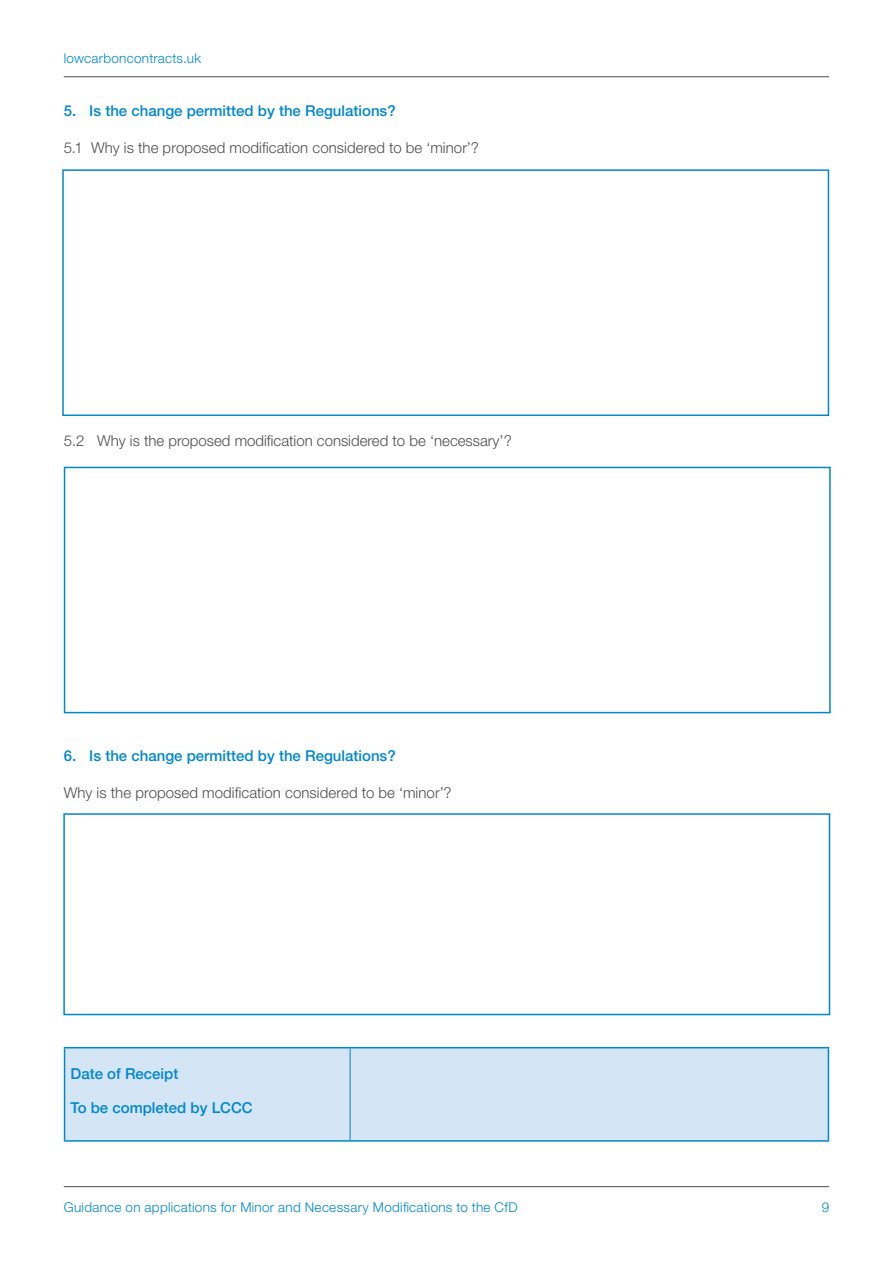
<style>
.page{position:relative;width:893px;height:1263px;background:#fff}
.page>*{position:absolute;margin:0;border:0;box-sizing:border-box;transform-origin:0 0}
.t1{font:300 15px "Helvetica Neue LT Std";letter-spacing:.005em;color:#4b4c4d}
.t2{font:500 15px "Helvetica Neue LT Std";color:#0087cd}
.t3{font:500 15px "Helvetica Neue";color:#0087cd}
.t4{font:300 13.5px "Helvetica Neue LT Std";letter-spacing:.02em;color:#0087cd}
</style>
<div class="page">
<hr style="left:64px;top:77px;width:765px;height:1px;background:#4b4c4d">
<hr style="left:64px;top:1186px;width:765px;height:1px;background:#4b4c4d">
<div style="left:65px;top:1048px;width:763px;height:92px;background:#d4e5f5"></div>
<hr style="left:64px;top:1047px;width:286px;height:1px;background:#0087cd">
<hr style="left:64px;top:1048px;width:1px;height:92px;background:#0087cd">
<hr style="left:350px;top:1047px;width:479px;height:1px;background:#0087cd">
<hr style="left:828px;top:1048px;width:1px;height:92px;background:#0087cd">
<hr style="left:64px;top:1140px;width:286px;height:2px;background:#0087cd">
<hr style="left:350px;top:1140px;width:479px;height:2px;background:#0087cd">
<hr style="left:350px;top:1048px;width:1px;height:92px;background:#0087cd">
<div style="left:62px;top:169px;width:767px;height:247px;border:2px solid #0087cd"></div>
<div style="left:64px;top:467px;width:767px;height:246px;border:2px solid #0087cd"></div>
<div style="left:63px;top:813px;width:767px;height:202px;border:2px solid #0087cd"></div>
<p class="t4" style="left:64px;top:50px;width:139px">lowcarboncontracts.uk</p>
<p class="t2" style="left:64px;top:102px;width:333px">5. Is the change permitted by the Regulations?</p>
<p class="t1" style="left:64px;top:138px;width:417px">5.1 Why is the proposed modification considered to be ‘minor’?</p>
<p class="t1" style="left:64px;top:431px;width:449px">5.2 Why is the proposed modification considered to be ‘necessary’?</p>
<p class="t2" style="left:64px;top:747px;width:333px">6. Is the change permitted by the Regulations?</p>
<p class="t1" style="left:64px;top:783px;width:389px">Why is the proposed modification considered to be ‘minor’?</p>
<p class="t3" style="left:71px;top:1061px;width:109px">Date of Receipt</p>
<p class="t3" style="left:71px;top:1096px;width:184px">To be completed by LCCC</p>
<p class="t4" style="left:64px;top:1199px;width:455px">Guidance on applications for Minor and Necessary Modifications to the CfD</p>
<p class="t4" style="left:822px;top:1199px;width:9px">9</p>
</div>
